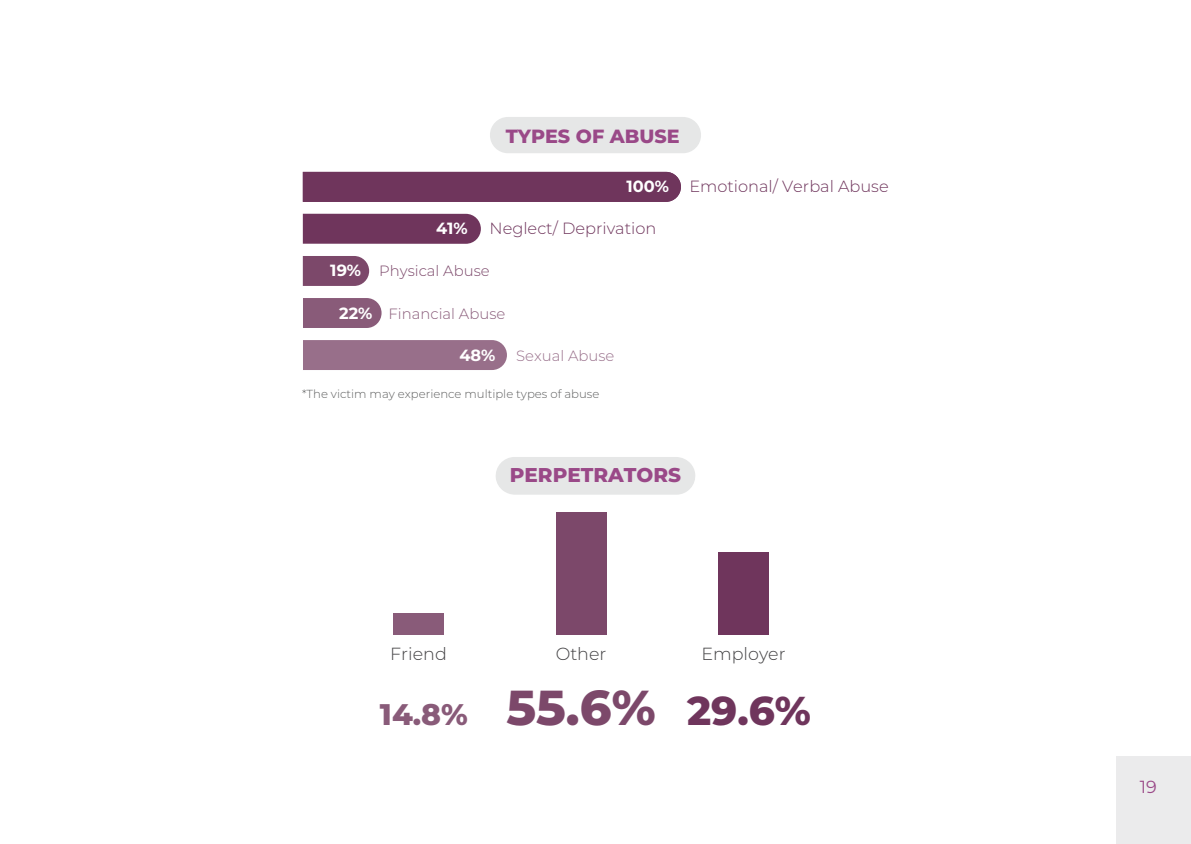
<style>
.page{position:relative;width:1191px;height:844px;background:#fff}
.page>*{position:absolute;margin:0;border:0;box-sizing:border-box;transform-origin:0 0}
.t1{font:800 29.75px "Montserrat";color:#895b79}
.t2{font:800 19.95px "Montserrat";color:#9a4988}
.t3{font:800 19.07px "Montserrat";color:#9a4988}
.t4{font:300 17.5px "Montserrat";color:#424143}
.t5{font:17.5px "Montserrat";color:#9a4988}
.t6{font:300 16.28px "Montserrat";color:#6f355c}
.t7{font:700 16.28px "Montserrat";color:#fff}
.t8{font:300 14.88px "Montserrat";color:#895b79}
.t9{font:300 14.88px "Montserrat";color:#7c486a}
.t10{font:300 14.88px "Montserrat";color:#986f8a}
.t11{font:300 11.72px "Montserrat";color:#5e5f5f}
.s1{font-weight:700;font-size:16.28px;color:#fff}
.s2{font-size:49px;color:#7c486a}
.s3{font-size:40.25px;color:#6f355c}
</style>
<div class="page">
<div style="left:1116px;top:756px;width:75px;height:87px;background:#ebebec"></div>
<div style="left:490px;top:117px;width:211px;height:36px;background:#e6e7e7;border-radius:18px"></div>
<div style="left:718px;top:552px;width:51px;height:83px;background:#6f355c"></div>
<div style="left:555px;top:512px;width:51px;height:123px;background:#7c486a"></div>
<div style="left:393px;top:613px;width:51px;height:22px;background:#895b79"></div>
<svg style="left:303px;top:256px;width:66px;height:30px;background:#825071"></svg>
<div style="left:303px;top:340px;width:204px;height:30px;background:#986f8a"></div>
<div style="left:303px;top:214px;width:178px;height:30px;background:#6f355c"></div>
<div style="left:303px;top:172px;width:378px;height:30px;background:#6f355c"></div>
<div style="left:303px;top:298px;width:78px;height:30px;background:#895b79"></div>
<div style="left:496px;top:457px;width:199px;height:37px;background:#e6e7e7"></div>
<h3 class="t3" style="left:505px;top:122px;width:175px">TYPES OF ABUSE</h3>
<h3 class="t7" style="left:436px;top:216px;width:33px">41%</h3>
<h3 class="t7" style="left:620px;top:175px;width:44px">100%</h3>
<h3 class="t7" style="left:626px;top:175px;width:44px">100%</h3>
<h3 class="t6" style="left:489px;top:217px;width:168px">Neglect/ Deprivation</h3>
<p class="t9" style="left:330px;top:261px;width:161px"><span class="s1">19%</span> Physical Abuse</p>
<p class="t8" style="left:339px;top:303px;width:168px"><span class="s1">22%</span> Financial Abuse</p>
<h3 class="t7" style="left:459px;top:343px;width:38px">48%</h3>
<p class="t10" style="left:516px;top:345px;width:100px">Sexual Abuse</p>
<p class="t11" style="left:302px;top:386px;width:299px">*The victim may experience multiple types of abuse</p>
<h3 class="t6" style="left:689px;top:175px;width:201px">Emotional/ Verbal Abuse</h3>
<h2 class="t2" style="left:510px;top:460px;width:173px">PERPETRATORS</h2>
<h3 class="t4" style="left:390px;top:641px;width:58px">Friend</h3>
<h3 class="t4" style="left:555px;top:641px;width:52px">Other</h3>
<h3 class="t4" style="left:701px;top:641px;width:86px">Employer</h3>
<h1 class="t1" style="left:380px;top:692px;width:432px">14.8% <span class="s2">55.6%</span> <span class="s3">29.6%</span></h1>
<h3 class="t5" style="left:1139px;top:774px;width:18px">19</h3>
</div>
